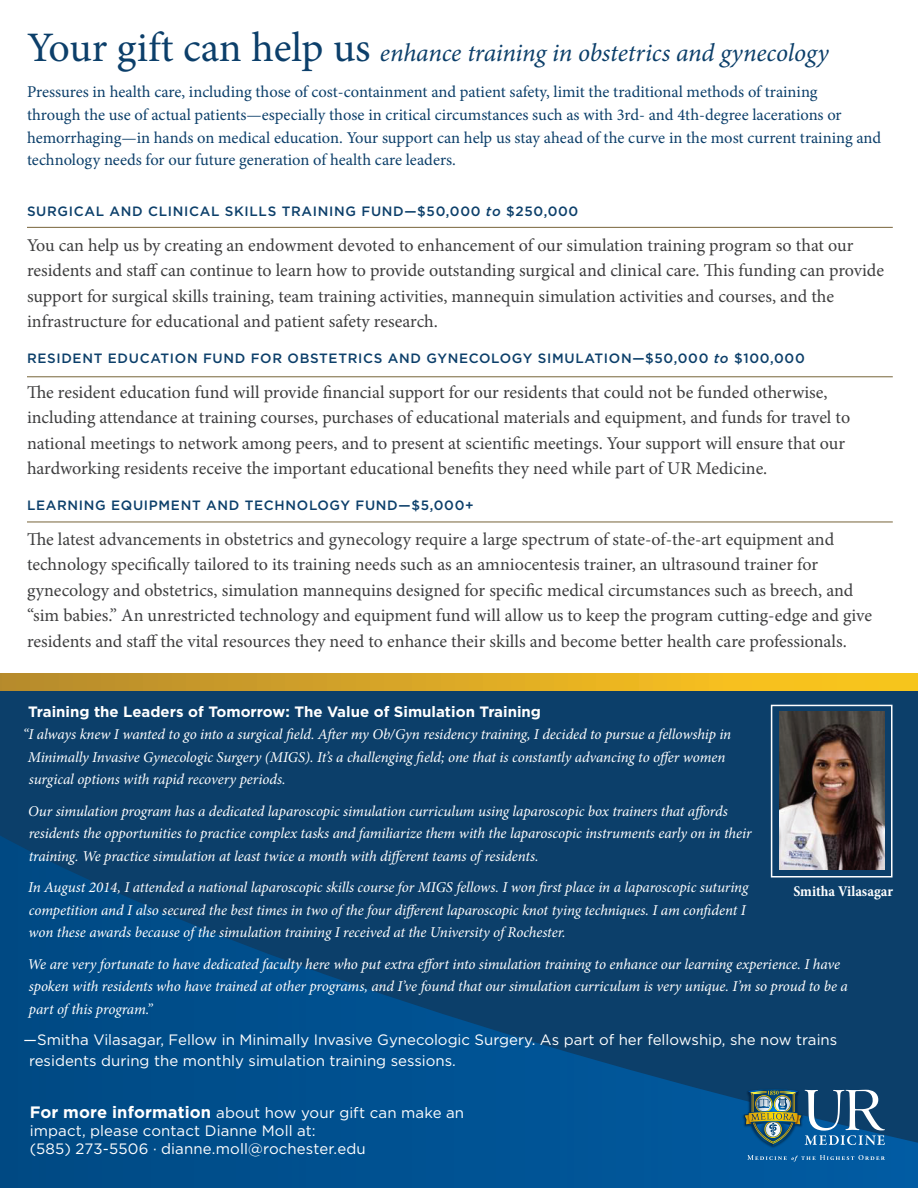
<style>
.page{position:relative;width:918px;height:1188px;background:#fff}
.page>*{position:absolute;margin:0;border:0;box-sizing:border-box;transform-origin:0 0}
.t1{font:italic 25.5px "Minion Pro";letter-spacing:-.005em;color:#0c3f6a}
.t2{font:18px/25.5px "Minion Pro";color:#3e3e3f}
.t3{font:16.5px/22.5px "Minion Pro";color:#0c3f6a}
.t4{font:italic 15px/22.5px "Minion Pro";letter-spacing:-.01em;color:#fff}
.t5{font:15px/18px "Gotham";color:#fff}
.t6{font:700 15px "Gotham";color:#fff}
.t7{font:700 condensed 15px "Minion Pro";color:#fff}
.t8{font:500 13.5px "Gotham";letter-spacing:.05em;color:#0c3f6a}
.s1{font-style:normal;font-size:42px}
.s2{font-style:italic}
.s3{font-weight:700;font-size:16.5px}
</style>
<div class="page">
<div style="left:0;top:674px;width:918px;height:514px;background:linear-gradient(to right,#b78a2e,#ffca1c)"></div>
<div style="left:0;top:692px;width:918px;height:496px;background:#0c3f6a"></div>
<svg style="left:0;top:835px;width:918px;height:353px"></svg>
<hr style="left:27px;top:227px;width:866px;height:1px;background:#86754f">
<hr style="left:27px;top:376px;width:866px;height:1px;background:#86754f">
<hr style="left:27px;top:521px;width:866px;height:2px;background:#86754f">
<img style="left:741px;top:1088px;width:64px;height:62px">
<img style="left:744px;top:1089px;width:141px;height:57px">
<svg style="left:747px;top:1155px;width:138px;height:6px"></svg>
<img style="left:779px;top:711px;width:106px;height:159px">
<div style="left:771px;top:705px;width:121px;height:173px;border:2px solid #fff"></div>
<h1 class="t1" style="left:27px;top:35px;width:803px"><span class="s1">Your gift can help us</span> enhance training in obstetrics and gynecology</h1>
<p class="t3" style="left:27px;top:81px;width:856px">Pressures in health care, including those of cost-containment and patient safety, limit the traditional methods of training<br>through the use of actual patients—especially those in critical circumstances such as with 3rd- and 4th-degree lacerations or hemorrhaging—in hands on medical education. Your support can help us stay ahead of the curve in the most current training and technology needs for our future generation of health care leaders.</p>
<p class="t8" style="left:27px;top:203px;width:553px">SURGICAL AND CLINICAL SKILLS TRAINING FUND—$50,000 <span class="s2">to</span> $250,000</p>
<p class="t2" style="left:27px;top:232px;width:859px">You can help us by creating an endowment devoted to enhancement of our simulation training program so that our residents and staff can continue to learn how to provide outstanding surgical and clinical care. This funding can provide support for surgical skills training, team training activities, mannequin simulation activities and courses, and the infrastructure for educational and patient safety research.</p>
<p class="t8" style="left:27px;top:350px;width:779px">RESIDENT EDUCATION FUND FOR OBSTETRICS AND GYNECOLOGY SIMULATION—$50,000 <span class="s2">to</span> $100,000</p>
<p class="t2" style="left:27px;top:379px;width:825px">The resident education fund will provide financial support for our residents that could not be funded otherwise, including attendance at training courses, purchases of educational materials and equipment, and funds for travel to national meetings to network among peers, and to present at scientific meetings. Your support will ensure that our hardworking residents receive the important educational benefits they need while part of UR Medicine.</p>
<p class="t8" style="left:27px;top:497px;width:448px">LEARNING EQUIPMENT AND TECHNOLOGY FUND—$5,000+</p>
<p class="t2" style="left:27px;top:526px;width:847px">The latest advancements in obstetrics and gynecology require a large spectrum of state-of-the-art equipment and technology specifically tailored to its training needs such as an amniocentesis trainer, an ultrasound trainer for gynecology and obstetrics, simulation mannequins designed for specific medical circumstances such as breech, and “sim babies.” An unrestricted technology and equipment fund will allow us to keep the program cutting-edge and give residents and staff the vital resources they need to enhance their skills and become better health care professionals.</p>
<p class="t6" style="left:28px;top:702px;width:514px">Training the Leaders of Tomorrow: The Value of Simulation Training</p>
<p class="t4" style="left:28px;top:723px;width:705px;text-indent:-5px">“I always knew I wanted to go into a surgical field. After my Ob/Gyn residency training, I decided to pursue a fellowship in<br>Minimally Invasive Gynecologic Surgery (MIGS). It’s a challenging field; one that is constantly advancing to offer women surgical options with rapid recovery periods.</p>
<p class="t4" style="left:28px;top:800px;width:725px">Our simulation program has a dedicated laparoscopic simulation curriculum using laparoscopic box trainers that affords residents the opportunities to practice complex tasks and familiarize them with the laparoscopic instruments early on in their training. We practice simulation at least twice a month with different teams of residents.</p>
<p class="t4" style="left:28px;top:876px;width:722px">In August 2014, I attended a national laparoscopic skills course for MIGS fellows. I won first place in a laparoscopic suturing competition and I also secured the best times in two of the four different laparoscopic knot tying techniques. I am confident I won these awards because of the simulation training I received at the University of Rochester.</p>
<p class="t4" style="left:27px;top:953px;width:822px">We are very fortunate to have dedicated faculty here who put extra effort into simulation training to enhance our learning experience. I have spoken with residents who have trained at other programs, and I’ve found that our simulation curriculum is very unique. I’m so proud to be a part of this program.”</p>
<p class="t5" style="left:29px;top:1029px;width:810px;line-height:21px;text-indent:-5px">—Smitha Vilasagar, Fellow in Minimally Invasive Gynecologic Surgery. As part of her fellowship, she now trains residents during the monthly simulation training sessions.</p>
<p class="t7" style="left:793px;top:880px;width:101px">Smitha Vilasagar</p>
<p class="t5" style="left:30px;top:1103px;width:436px"><span class="s3">For more information</span> about how your gift can make an impact, please contact Dianne Moll at:<br>(585) 273-5506 ∙ dianne.moll@rochester.edu</p>
</div>
